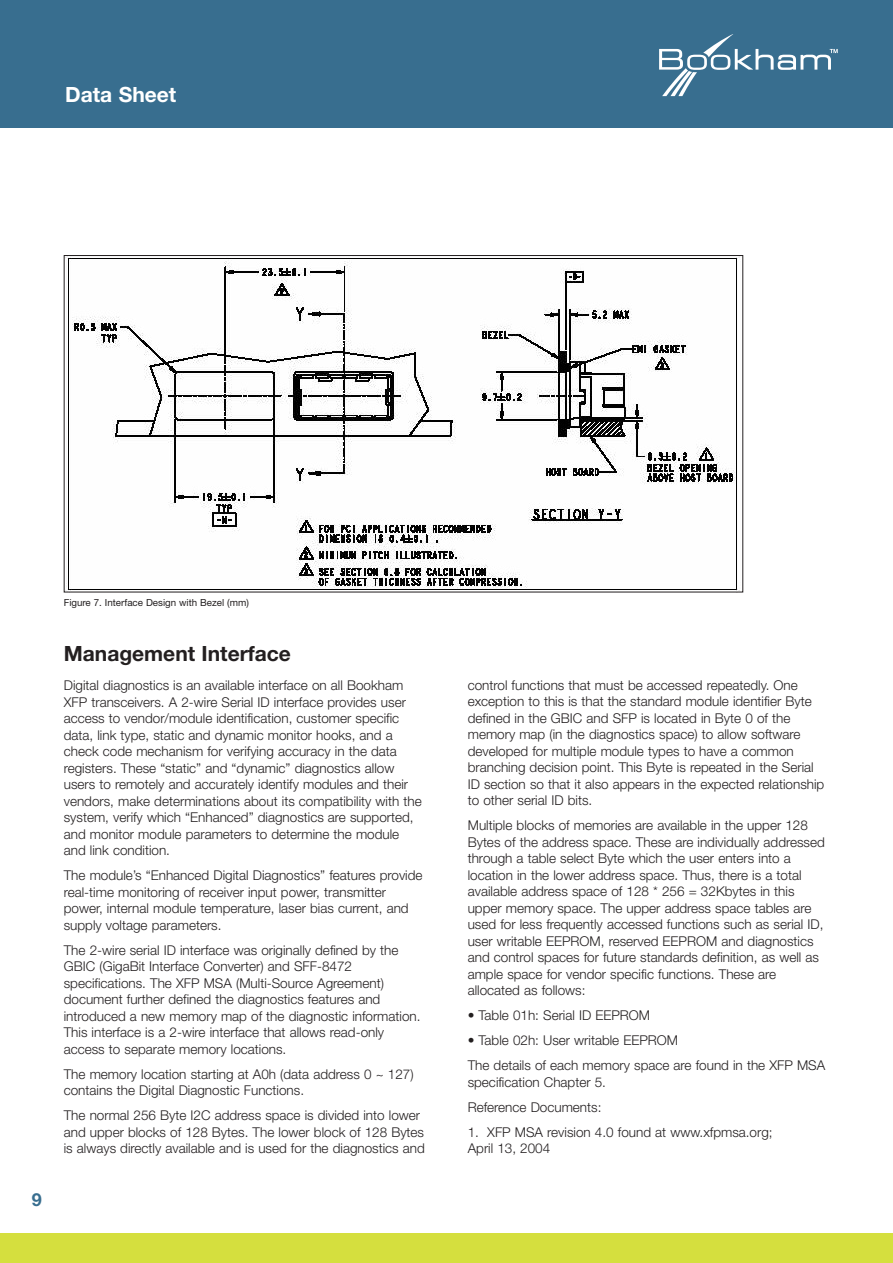
<style>
.page{position:relative;width:893px;height:1263px;background:#fff}
.page>*{position:absolute;margin:0;border:0;box-sizing:border-box;transform-origin:0 0}
.t1{font:700 21px "Helvetica Neue";color:#231f20}
.t2{font:700 21px "Helvetica Neue";color:#fff}
.t3{font:700 18px "Helvetica Neue";color:#386e8f}
.t4{font:300 13.5px/16.5px "Helvetica Neue";color:#231f20}
.t5{font:9.75px "Helvetica Neue";color:#231f20}
</style>
<div class="page">
<div style="left:0;top:0;width:893px;height:128px;background:#386e8f"></div>
<svg style="left:659px;top:34px;width:179px;height:62px"></svg>
<div style="left:0;top:1233px;width:893px;height:30px;background:#d5df3e"></div>
<img style="left:66px;top:257px;width:674px;height:333px">
<h1 class="t2" style="left:65px;top:87px;width:113px">Data Sheet</h1>
<h2 class="t3" style="left:32px;top:1193px;width:12px">9</h2>
<p class="t5" style="left:64px;top:599px;width:187px">Figure 7. Interface Design with Bezel (mm)</p>
<h1 class="t1" style="left:64px;top:646px;width:229px">Management Interface</h1>
<p class="t4" style="left:64px;top:678px;width:359px">Digital diagnostics is an available interface on all Bookham XFP transceivers. A 2-wire Serial ID interface provides user access to vendor/module identification, customer specific data, link type, static and dynamic monitor hooks, and a check code mechanism for verifying accuracy in the data registers. These “static” and “dynamic” diagnostics allow users to remotely and accurately identify modules and their vendors, make determinations about its compatibility with the system, verify which “Enhanced” diagnostics are supported, and monitor module parameters to determine the module and link condition.</p>
<p class="t4" style="left:64px;top:868px;width:360px">The module’s “Enhanced Digital Diagnostics” features provide real-time monitoring of receiver input power, transmitter power, internal module temperature, laser bias current, and supply voltage parameters.</p>
<p class="t4" style="left:64px;top:943px;width:358px">The 2-wire serial ID interface was originally defined by the GBIC (GigaBit Interface Converter) and SFF-8472 specifications. The XFP MSA (Multi-Source Agreement) document further defined the diagnostics features and introduced a new memory map of the diagnostic information.<br>This interface is a 2-wire interface that allows read-only access to separate memory locations.</p>
<p class="t4" style="left:64px;top:1067px;width:351px">The memory location starting at A0h (data address 0 ~ 127) contains the Digital Diagnostic Functions.</p>
<p class="t4" style="left:64px;top:1108px;width:363px">The normal 256 Byte I2C address space is divided into lower and upper blocks of 128 Bytes. The lower block of 128 Bytes is always directly available and is used for the diagnostics and</p>
<p class="t4" style="left:468px;top:678px;width:358px">control functions that must be accessed repeatedly. One exception to this is that the standard module identifier Byte defined in the GBIC and SFP is located in Byte 0 of the memory map (in the diagnostics space) to allow software developed for multiple module types to have a common branching decision point. This Byte is repeated in the Serial ID section so that it also appears in the expected relationship to other serial ID bits.</p>
<p class="t4" style="left:468px;top:819px;width:359px">Multiple blocks of memories are available in the upper 128<br>Bytes of the address space. These are individually addressed through a table select Byte which the user enters into a location in the lower address space. Thus, there is a total available address space of 128 * 256 = 32Kbytes in this upper memory space. The upper address space tables are used for less frequently accessed functions such as serial ID, user writable EEPROM, reserved EEPROM and diagnostics and control spaces for future standards definition, as well as ample space for vendor specific functions. These are allocated as follows:</p>
<p class="t4" style="left:468px;top:1009px;width:184px">• Table 01h: Serial ID EEPROM</p>
<p class="t4" style="left:468px;top:1029px;width:359px;line-height:25px">• Table 02h: User writable EEPROM<br>The details of each memory space are found in the XFP MSA</p>
<p class="t4" style="left:468px;top:1071px;width:140px;line-height:25px">specification Chapter 5.<br>Reference Documents:</p>
<p class="t4" style="left:468px;top:1125px;width:306px">1. XFP MSA revision 4.0 found at www.xfpmsa.org;<br>April 13, 2004</p>
</div>
